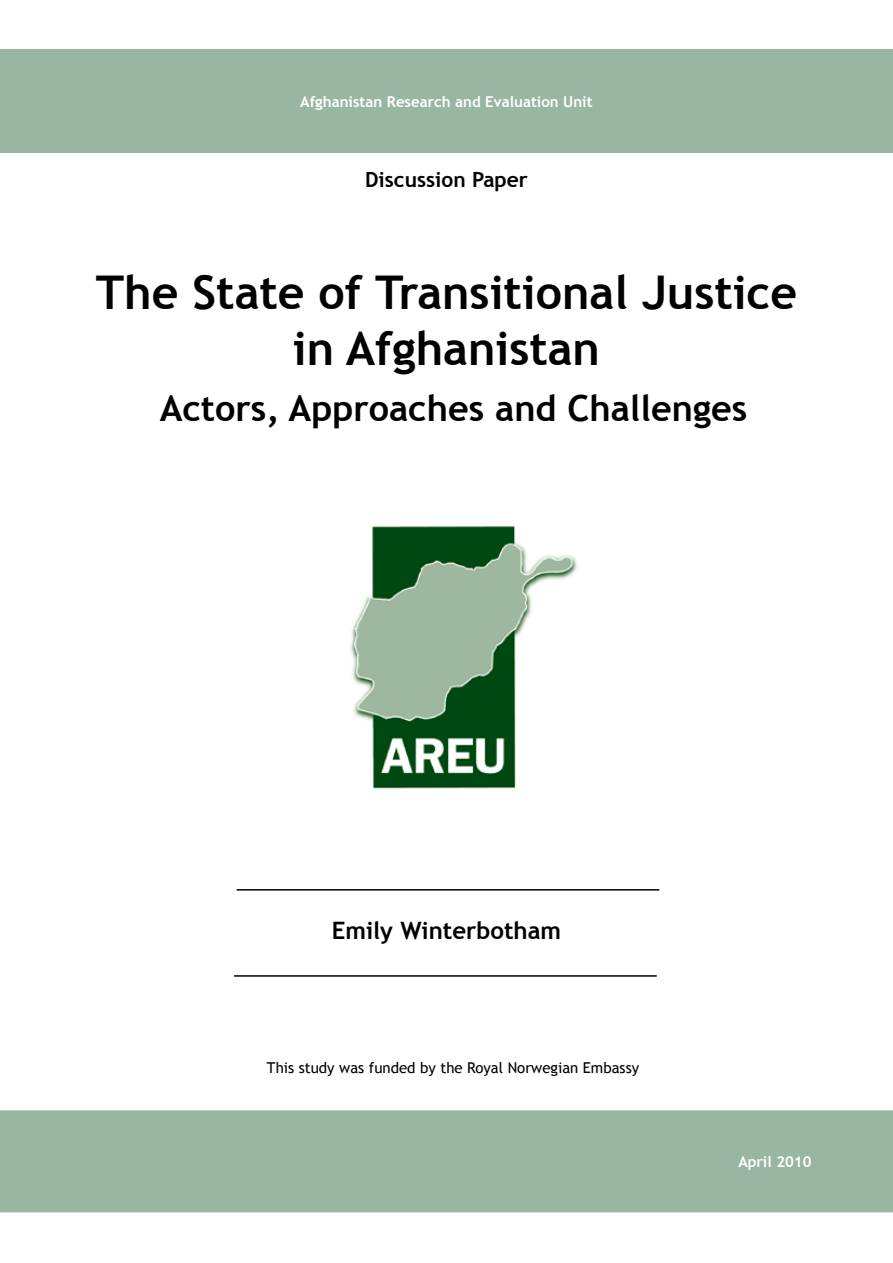
<style>
.page{position:relative;width:893px;height:1263px;background:#fff}
.page>*{position:absolute;margin:0;border:0;box-sizing:border-box;transform-origin:0 0}
.t1{font:700 46.5px/55.8px "Trebuchet MS";color:#000;text-align:center}
.t2{font:700 36px "Trebuchet MS";color:#000}
.t3{font:700 24px "Trebuchet MS";color:#000}
.t4{font:700 21px "Trebuchet MS";color:#000}
.t5{font:700 15px "Trebuchet MS";color:#fff}
.t6{font:15px "Trebuchet MS";color:#000}
</style>
<div class="page">
<div style="left:0;top:49px;width:893px;height:104px;background:#99b6a1"></div>
<div style="left:0;top:1110px;width:893px;height:103px;background:#99b6a1"></div>
<hr style="left:237px;top:889px;width:422px;height:1px;background:#000">
<hr style="left:234px;top:975px;width:423px;height:2px;background:#000">
<img style="left:350px;top:526px;width:227px;height:263px">
<p class="t5" style="left:300px;top:92px;width:294px">Afghanistan Research and Evaluation Unit</p>
<h3 class="t4" style="left:365px;top:166px;width:164px">Discussion Paper</h3>
<h1 class="t1" style="left:96px;top:265px;width:703px">The State of Transitional Justice in Afghanistan</h1>
<h2 class="t2" style="left:160px;top:385px;width:589px">Actors, Approaches and Challenges</h2>
<h3 class="t3" style="left:332px;top:916px;width:231px">Emily Winterbotham</h3>
<p class="t6" style="left:267px;top:1059px;width:374px">This study was funded by the Royal Norwegian Embassy</p>
<p class="t5" style="left:738px;top:1152px;width:75px">April 2010</p>
</div>
